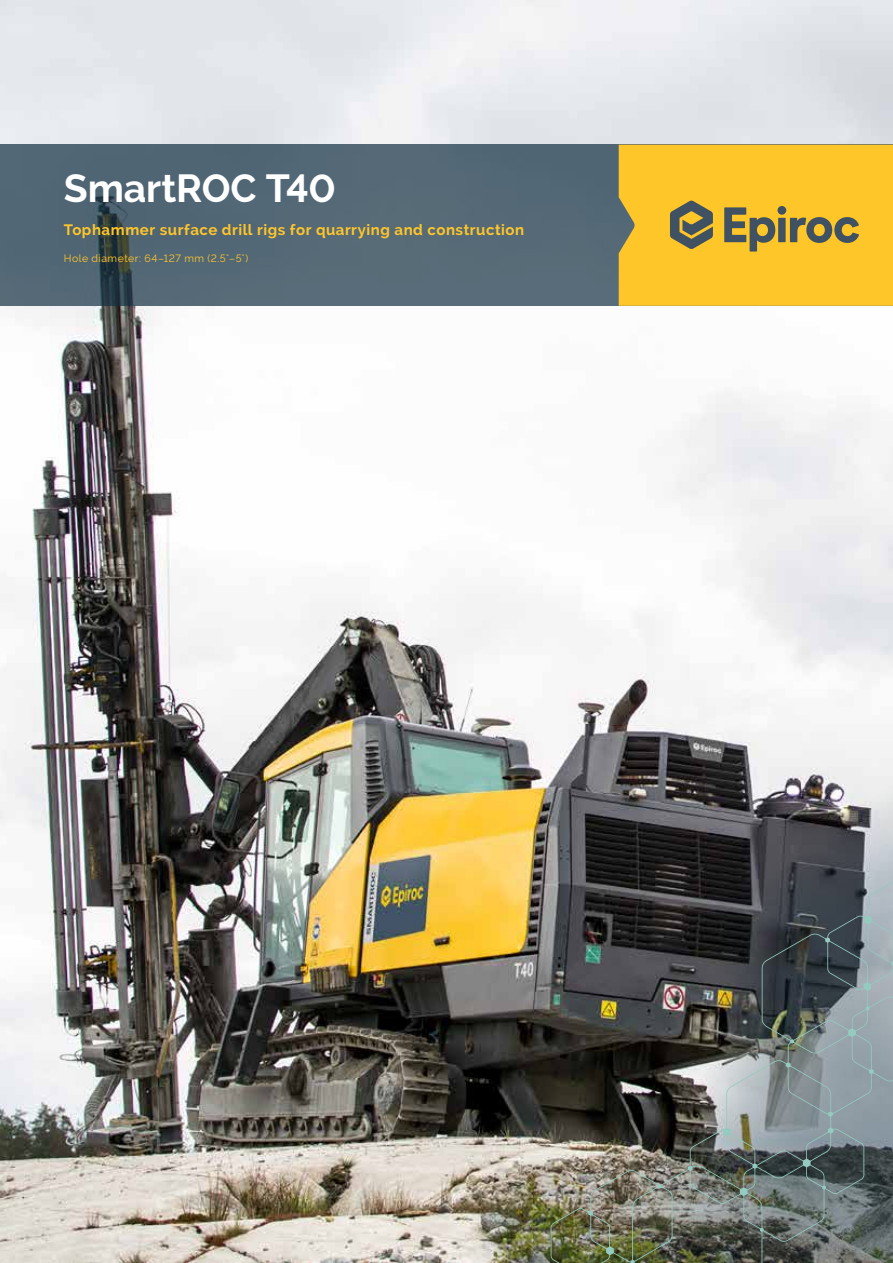
<style>
.page{position:relative;width:893px;height:1263px;background:#fff}
.page>*{position:absolute;margin:0;border:0;box-sizing:border-box;transform-origin:0 0}
.t1{font:700 39px "Raleway";letter-spacing:-.005em;color:#fff}
.t2{font:700 15px "Raleway";letter-spacing:.035em;color:#ffc62a}
.t3{font:10.5px "Raleway";letter-spacing:.05em;color:#ffc62a}
</style>
<div class="page">
<img style="left:0;top:0;width:893px;height:1263px">
<div style="left:0;top:145px;width:893px;height:161px;background:#546876"></div>
<svg style="left:619px;top:145px;width:274px;height:161px;background:#ecbb2f"></svg>
<img style="left:452px;top:733px;width:441px;height:530px">
<img style="left:551px;top:870px;width:342px;height:393px">
<h1 class="t1" style="left:64px;top:166px;width:274px">SmartROC T40</h1>
<p class="t2" style="left:64px;top:221px;width:462px">Tophammer surface drill rigs for quarrying and construction</p>
<p class="t3" style="left:64px;top:252px;width:186px">Hole diameter: 64–127 mm (2.5"–5")</p>
</div>
